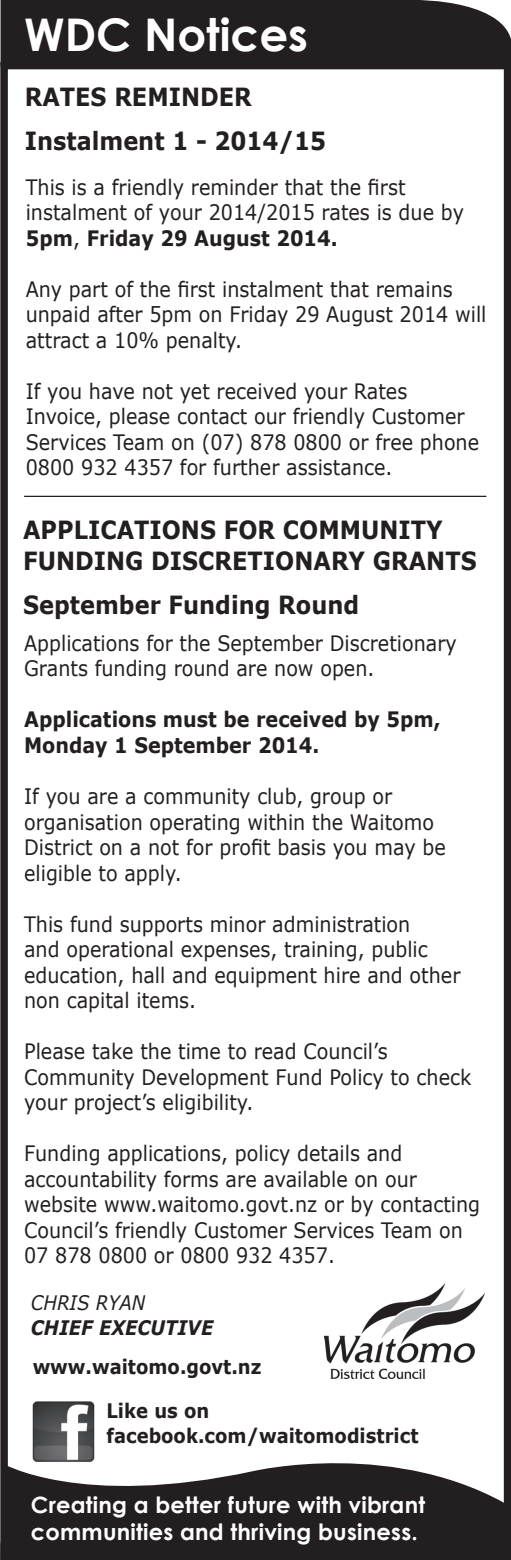
<style>
.page{position:relative;width:511px;height:1560px;background:#fff}
.page>*{position:absolute;margin:0;border:0;box-sizing:border-box;transform-origin:0 0}
.t1{font:700 45px "Century Gothic";color:#fff}
.t2{font:700 25px/30px "Verdana";color:#231f20;scale:.9 1}
.t3{font:700 22.5px/27px "Century Gothic";letter-spacing:.01em;color:#fff}
.t4{font:21.25px/25.5px "Verdana";color:#231f20;scale:.9 1}
.t5{font:700 21.25px/25.5px "Verdana";color:#231f20;scale:.9 1}
.t6{font:700 20px/25px "Verdana";color:#231f20;scale:.9 1}
.t7{font:italic 700 20px "Verdana";color:#231f20;scale:.9 1}
.t8{font:italic 20px "Verdana";color:#231f20;scale:.9 1}
.s1{font-weight:700}
</style>
<div class="page">
<div style="left:0;top:62px;width:510px;height:1497px;border:8px solid #231f20"></div>
<img style="left:324px;top:1283px;width:160px;height:95px">
<div style="left:1px;top:0;width:509px;height:67px;background:#231f20"></div>
<svg style="left:0;top:1437px;width:510px;height:122px;fill:#231f20"></svg>
<hr style="left:24px;top:495px;width:462px;height:2px;background:#231f20">
<img style="left:18px;top:1401px;width:92px;height:75px">
<h1 class="t1" style="left:24px;top:1px;width:285px">WDC Notices</h1>
<p class="t2" style="left:25px;top:74px;width:336px;line-height:44.2px">RATES REMINDER<br>Instalment 1 - 2014/15</p>
<p class="t4" style="left:26px;top:173px;width:488px">This is a friendly reminder that the first instalment of your 2014/2015 rates is due by<br><span class="s1">5pm</span>, <span class="s1">Friday 29 August 2014.</span></p>
<p class="t4" style="left:26px;top:275px;width:513px">Any part of the first instalment that remains unpaid after 5pm on Friday 29 August 2014 will attract a 10% penalty.</p>
<p class="t4" style="left:26px;top:377px;width:505px">If you have not yet received your Rates Invoice, please contact our friendly Customer Services Team on (07) 878 0800 or free phone 0800 932 4357 for further assistance.</p>
<p class="t2" style="left:23px;top:514px;width:505px">APPLICATIONS FOR COMMUNITY<br>FUNDING DISCRETIONARY GRANTS</p>
<p class="t2" style="left:23px;top:588px;width:374px">September Funding Round</p>
<p class="t4" style="left:24px;top:629px;width:482px">Applications for the September Discretionary<br>Grants funding round are now open.</p>
<p class="t5" style="left:24px;top:706px;width:464px">Applications must be received by 5pm,<br>Monday 1 September 2014.</p>
<p class="t4" style="left:24px;top:782px;width:469px">If you are a community club, group or organisation operating within the Waitomo District on a not for profit basis you may be eligible to apply.</p>
<p class="t4" style="left:24px;top:910px;width:486px">This fund supports minor administration<br>and operational expenses, training, public education, hall and equipment hire and other non capital items.</p>
<p class="t4" style="left:24px;top:1037px;width:498px">Please take the time to read Council’s<br>Community Development Fund Policy to check your project’s eligibility.</p>
<p class="t4" style="left:24px;top:1139px;width:507px">Funding applications, policy details and accountability forms are available on our website www.waitomo.govt.nz or by contacting Council’s friendly Customer Services Team on 07 878 0800 or 0800 932 4357.</p>
<p class="t8" style="left:31px;top:1289px;width:128px">CHRIS RYAN</p>
<p class="t7" style="left:31px;top:1314px;width:204px">CHIEF EXECUTIVE</p>
<p class="t6" style="left:33px;top:1353px;width:255px">www.waitomo.govt.nz</p>
<p class="t6" style="left:106px;top:1396px;width:348px">Like us on facebook.com/waitomodistrict</p>
<p class="t3" style="left:31px;top:1489px;width:395px">Creating a better future with vibrant communities and thriving business.</p>
</div>
